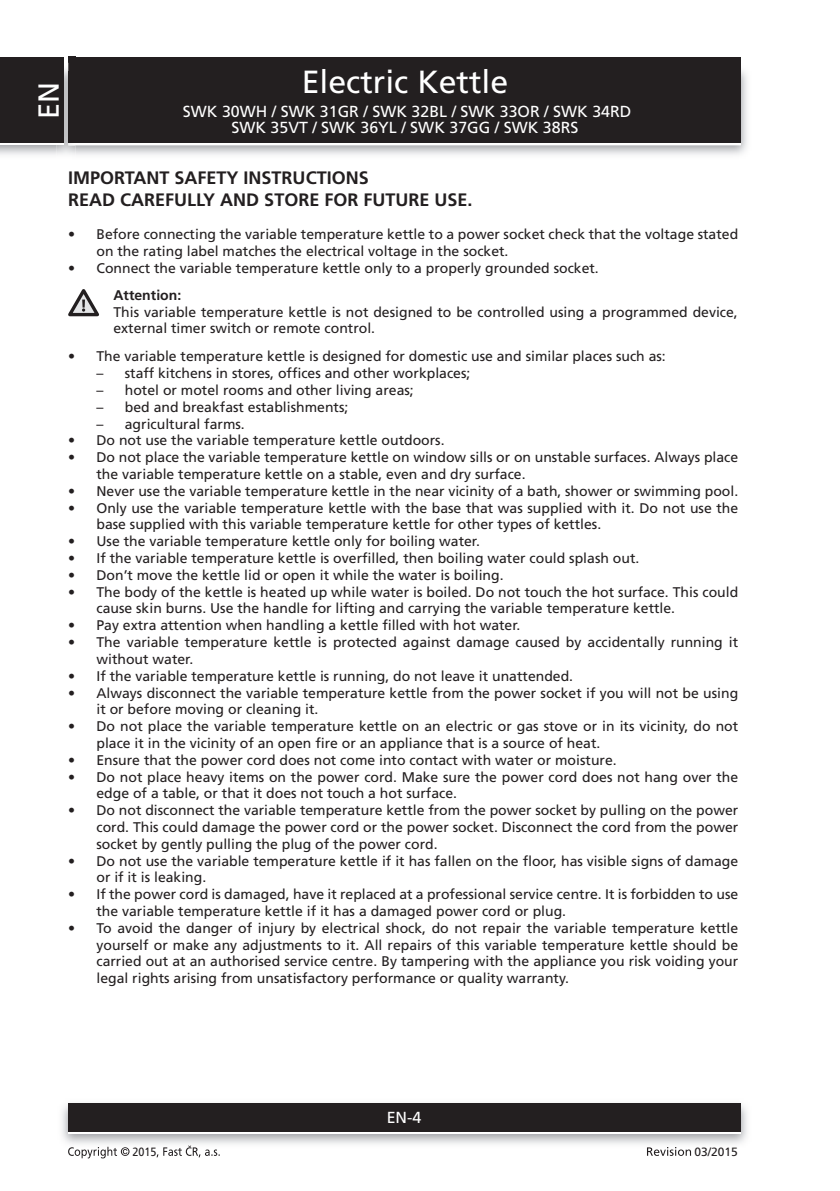
<style>
.page{position:relative;width:840px;height:1191px;background:#fff}
.page>*{position:absolute;margin:0;border:0;box-sizing:border-box;transform-origin:0 0}
.t1{font:32px "Frutiger CE";color:#fff}
.t2{font:29px "Frutiger CE";color:#fff}
.t3{font:700 18px/21.6px "Frutiger CE";color:#231f20}
.t4{font:16px/16px "Frutiger CE";color:#fff;text-align:center}
.t5{font:14px/16.8px "Frutiger CE";color:#231f20}
.t6{font:700 14px "Frutiger CE";color:#231f20}
.t7{font:12px "Frutiger CE";color:#231f20}
.t8{font:12px "Frutiger CE";color:#231f20;scale:.9 1}
</style>
<div class="page">
<img style="left:0;top:63px;width:747px;height:92px">
<img style="left:740px;top:68px;width:1px;height:75px">
<div style="left:68px;top:59px;width:672px;height:86px;background:#fff"></div>
<div style="left:68px;top:57px;width:672px;height:86px;background:#231f20"></div>
<img style="left:62px;top:1103px;width:685px;height:41px">
<div style="left:68px;top:1106px;width:672px;height:28px;background:linear-gradient(to right,#fff,#fff)"></div>
<div style="left:68px;top:1103px;width:672px;height:28px;background:#231f20"></div>
<div style="left:0;top:59px;width:64px;height:86px;background:#fff"></div>
<div style="left:0;top:57px;width:64px;height:86px;background:#231f20"></div>
<svg style="left:68px;top:1146px;width:61px;height:12px"></svg>
<svg style="left:156px;top:1145px;width:64px;height:12px"></svg>
<svg style="left:647px;top:1147px;width:43px;height:8px"></svg>
<svg style="left:68px;top:289px;width:31px;height:27px"></svg>
<h2 class="t2" style="left:32px;top:119px;width:39px;rotate:-90deg">EN</h2>
<h1 class="t1" style="left:301px;top:63px;width:208px">Electric Kettle</h1>
<p class="t4" style="left:183px;top:103px;width:450px">SWK 30WH / SWK 31GR / SWK 32BL / SWK 33OR / SWK 34RD<br>SWK 35VT / SWK 36YL / SWK 37GG / SWK 38RS</p>
<p class="t3" style="left:68px;top:168px;width:406px">IMPORTANT SAFETY INSTRUCTIONS<br>READ CAREFULLY AND STORE FOR FUTURE USE.</p>
<p class="t5" style="left:96px;top:227px;width:643px;text-indent:-28px">• Before connecting the variable temperature kettle to a power socket check that the voltage stated on the rating label matches the electrical voltage in the socket .</p>
<p class="t5" style="left:68px;top:261px;width:532px">• Connect the variable temperature kettle only to a properly grounded socket .</p>
<p class="t6" style="left:113px;top:289px;width:69px">Attention:</p>
<p class="t5" style="left:113px;top:304px;width:625px">This variable temperature kettle is not designed to be controlled using a programmed device, external timer switch or remote control .</p>
<p class="t5" style="left:68px;top:349px;width:599px">• The variable temperature kettle is designed for domestic use and similar places such as:</p>
<p class="t5" style="left:96px;top:366px;width:375px">– staff kitchens in stores, offices and other workplaces;</p>
<p class="t5" style="left:96px;top:383px;width:318px">– hotel or motel rooms and other living areas;</p>
<p class="t5" style="left:96px;top:399px;width:253px">– bed and breakfast establishments;</p>
<p class="t5" style="left:96px;top:416px;width:150px">– agricultural farms .</p>
<p class="t5" style="left:68px;top:433px;width:378px">• Do not use the variable temperature kettle outdoors .</p>
<p class="t5" style="left:96px;top:450px;width:643px;text-indent:-28px">• Do not place the variable temperature kettle on window sills or on unstable surfaces . Always place the variable temperature kettle on a stable, even and dry surface .</p>
<p class="t5" style="left:68px;top:483px;width:671px">• Never use the variable temperature kettle in the near vicinity of a bath, shower or swimming pool .</p>
<p class="t5" style="left:96px;top:500px;width:643px;text-indent:-28px">• Only use the variable temperature kettle with the base that was supplied with it . Do not use the base supplied with this variable temperature kettle for other types of kettles .</p>
<p class="t5" style="left:68px;top:534px;width:413px">• Use the variable temperature kettle only for boiling water .</p>
<p class="t5" style="left:68px;top:551px;width:572px">• If the variable temperature kettle is overfilled, then boiling water could splash out .</p>
<p class="t5" style="left:68px;top:567px;width:437px">• Don’t move the kettle lid or open it while the water is boiling .</p>
<p class="t5" style="left:96px;top:584px;width:643px;text-indent:-28px">• The body of the kettle is heated up while water is boiled . Do not touch the hot surface . This could cause skin burns . Use the handle for lifting and carrying the variable temperature kettle .</p>
<p class="t5" style="left:68px;top:618px;width:453px">• Pay extra attention when handling a kettle filled with hot water .</p>
<p class="t5" style="left:96px;top:635px;width:643px;text-indent:-28px">• The variable temperature kettle is protected against damage caused by accidentally running it without water .</p>
<p class="t5" style="left:68px;top:668px;width:506px">• If the variable temperature kettle is running, do not leave it unattended .</p>
<p class="t5" style="left:96px;top:685px;width:643px;text-indent:-28px">• Always disconnect the variable temperature kettle from the power socket if you will not be using it or before moving or cleaning it .</p>
<p class="t5" style="left:96px;top:719px;width:643px;text-indent:-28px">• Do not place the variable temperature kettle on an electric or gas stove or in its vicinity, do not place it in the vicinity of an open fire or an appliance that is a source of heat .</p>
<p class="t5" style="left:68px;top:752px;width:549px">• Ensure that the power cord does not come into contact with water or moisture .</p>
<p class="t5" style="left:96px;top:769px;width:643px;text-indent:-28px">• Do not place heavy items on the power cord . Make sure the power cord does not hang over the edge of a table, or that it does not touch a hot surface .</p>
<p class="t5" style="left:96px;top:803px;width:643px;text-align:justify;text-indent:-28px">• Do not disconnect the variable temperature kettle from the power socket by pulling on the power cord . This could damage the power cord or the power socket . Disconnect the cord from the power socket by gently pulling the plug of the power cord .</p>
<p class="t5" style="left:96px;top:853px;width:643px;text-indent:-28px">• Do not use the variable temperature kettle if it has fallen on the floor, has visible signs of damage or if it is leaking .</p>
<p class="t5" style="left:96px;top:887px;width:643px;text-indent:-28px">• If the power cord is damaged, have it replaced at a professional service centre . It is forbidden to use the variable temperature kettle if it has a damaged power cord or plug .</p>
<p class="t5" style="left:96px;top:920px;width:643px;text-align:justify;text-indent:-28px">• To avoid the danger of injury by electrical shock, do not repair the variable temperature kettle yourself or make any adjustments to it . All repairs of this variable temperature kettle should be carried out at an authorised service centre . By tampering with the appliance you risk voiding your legal rights arising from unsatisfactory performance or quality warranty .</p>
<p class="t4" style="left:386px;top:1110px;width:36px">EN-4</p>
<p class="t8" style="left:132px;top:1146px;width:28px">2015</p>
<p class="t7" style="left:694px;top:1146px;width:45px">03/2015</p>
</div>
